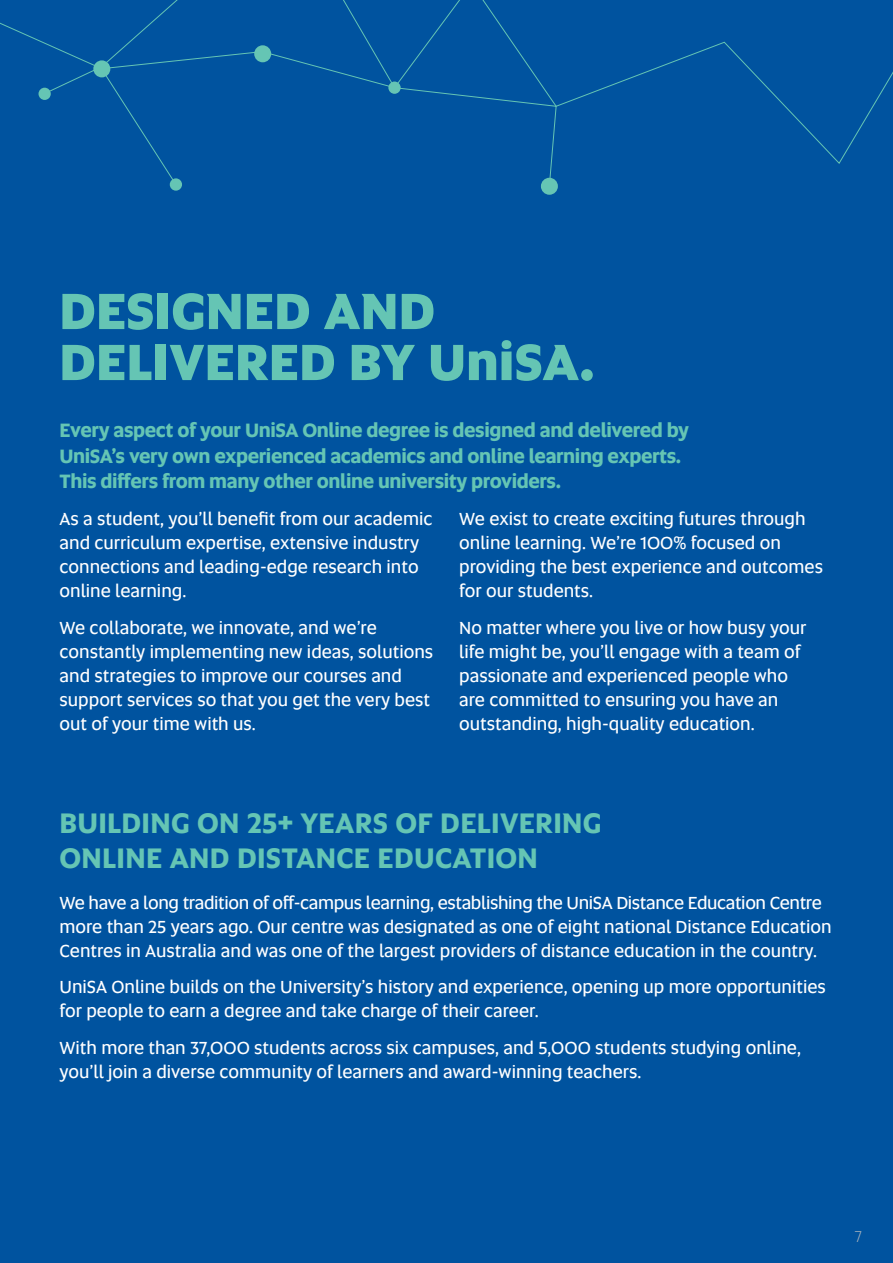
<style>
.page{position:relative;width:893px;height:1263px;background:#00539f}
.page>*{position:absolute;margin:0;border:0;box-sizing:border-box;transform-origin:0 0}
.t1{font:800 51px/51px "Altis Uni SA";letter-spacing:.01em;color:#65c5b4}
.t2{font:700 28.5px/34.5px "Altis Uni SA";letter-spacing:.01em;color:#65c5b4}
.t3{font:700 19.5px/25.5px "Altis Uni SA";letter-spacing:-.02em;color:#65c5b4}
.t4{font:18px/24px "Altis Uni SA";color:#fff}
.t5{font:300 16.5px "Altis Uni SA";color:#bcbec0}
</style>
<div class="page">
<div style="left:541px;top:178px;width:17px;height:17px;background:#65c5b4;border-radius:50%"></div>
<svg style="left:188px;top:0;width:705px;height:164px"></svg>
<div style="left:170px;top:178px;width:12px;height:13px;background:#65c5b4;border-radius:50%"></div>
<svg style="left:0;top:0;width:188px;height:186px"></svg>
<h1 class="t1" style="left:60px;top:283px;width:536px">DESIGNED AND<br>DELIVERED BY UniSA.</h1>
<p class="t3" style="left:60px;top:417px;width:631px">Every aspect of your UniSA Online degree is designed and delivered by<br>UniSA’s very own experienced academics and online learning experts.<br>This differs from many other online university providers.</p>
<p class="t4" style="left:60px;top:506px;width:374px">As a student, you’ll benefit from our academic and curriculum expertise, extensive industry connections and leading-edge research into online learning.</p>
<p class="t4" style="left:60px;top:615px;width:375px">We collaborate, we innovate, and we’re constantly implementing new ideas, solutions and strategies to improve our courses and support services so that you get the very best out of your time with us.</p>
<p class="t4" style="left:459px;top:506px;width:365px">We exist to create exciting futures through online learning. We’re 100% focused on providing the best experience and outcomes for our students.</p>
<p class="t4" style="left:459px;top:615px;width:349px">No matter where you live or how busy your life might be, you’ll engage with a team of passionate and experienced people who are committed to ensuring you have an outstanding, high-quality education.</p>
<h2 class="t2" style="left:60px;top:804px;width:543px">BUILDING ON 25+ YEARS OF DELIVERING<br>ONLINE AND DISTANCE EDUCATION</h2>
<p class="t4" style="left:60px;top:889px;width:773px">We have a long tradition of off-campus learning, establishing the UniSA Distance Education Centre more than 25 years ago. Our centre was designated as one of eight national Distance Education<br>Centres in Australia and was one of the largest providers of distance education in the country.</p>
<p class="t4" style="left:60px;top:974px;width:768px">UniSA Online builds on the University’s history and experience, opening up more opportunities for people to earn a degree and take charge of their career.</p>
<p class="t4" style="left:60px;top:1035px;width:743px">With more than 37,000 students across six campuses, and 5,000 students studying online, you’ll join a diverse community of learners and award-winning teachers.</p>
<p class="t5" style="left:855px;top:1225px;width:8px">7</p>
</div>
